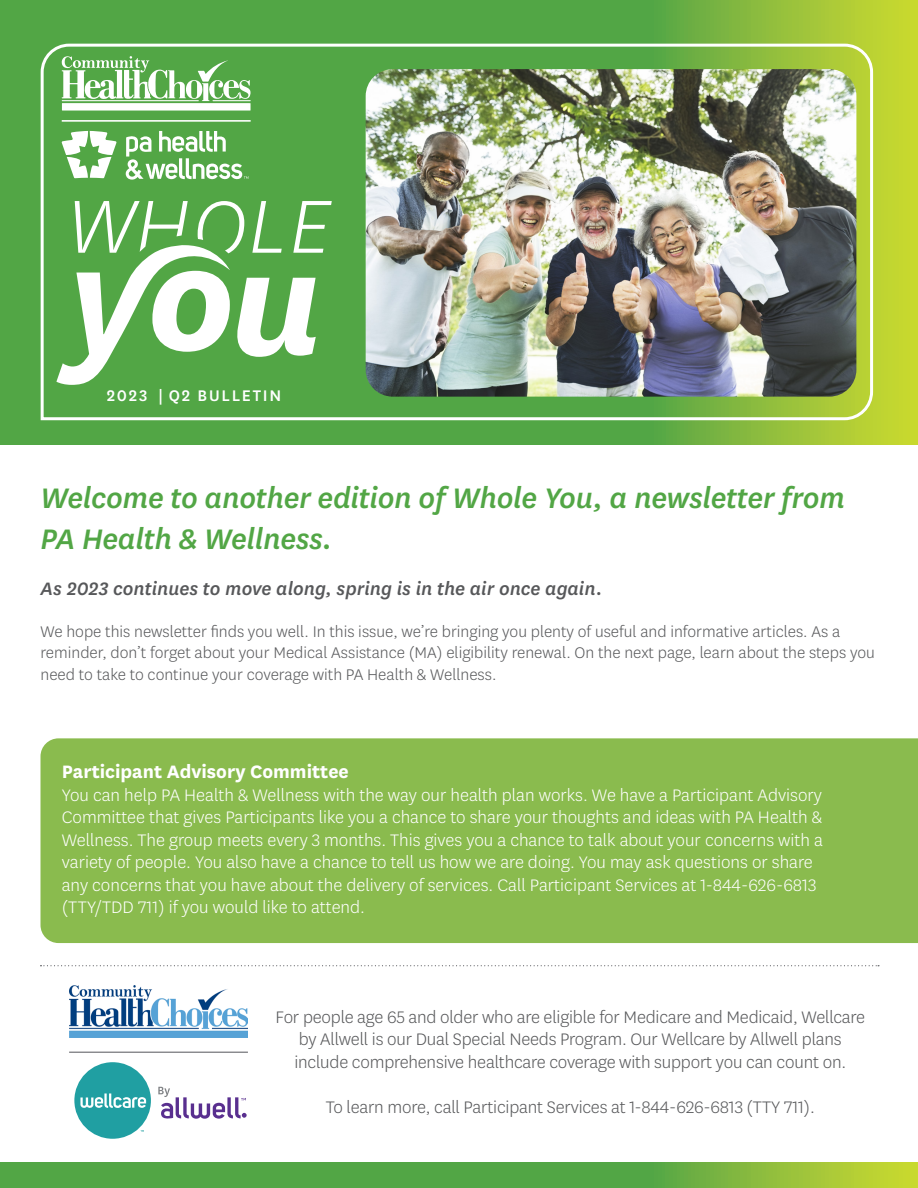
<style>
.page{position:relative;width:918px;height:1188px;background:#fff}
.page>*{position:absolute;margin:0;border:0;box-sizing:border-box;transform-origin:0 0}
.Front_Page_Header{font:italic 500 33px/40.5px "Centene Sans";letter-spacing:-.01em;color:#52a645}
.t1{font:italic 500 21px "Centene Sans";color:#57585a}
.t2{font:700 21px "Centene Sans";color:#fff}
.t3{font:300 19.5px/22.5px "Centene Sans";color:#fff}
.t4{font:300 19.5px/22.5px "Centene Sans";letter-spacing:-.01em;color:#57585a;text-align:center}
.t5{font:300 18px/21.8px "Centene Sans";color:#57585a}
.Article_Header{font:500 18px "Centene Sans";letter-spacing:.1em;color:#fff}
</style>
<div class="page">
<div style="left:40px;top:738px;width:878px;height:205px;background:#8abb4e"></div>
<svg style="left:40px;top:965px;width:839px;height:1px"></svg>
<div style="left:74px;top:1062px;width:77px;height:77px;background:#209fa2;border-radius:50%"></div>
<svg style="left:80px;top:1093px;width:66px;height:15px"></svg>
<svg style="left:158px;top:1087px;width:89px;height:32px"></svg>
<img style="left:69px;top:986px;width:179px;height:51px">
<hr style="left:69px;top:1052px;width:179px;height:1px;background:#54555a">
<svg style="left:0;top:1162px;width:918px;height:26px;background:#65ad42"></svg>
<svg style="left:0;top:0;width:918px;height:445px;background:#72b33f"></svg>
<svg style="left:39px;top:42px;width:836px;height:380px;background:#6cb151"></svg>
<svg style="left:56px;top:201px;width:276px;height:184px;fill:#52a645"></svg>
<img style="left:366px;top:69px;width:490px;height:328px">
<svg style="left:62px;top:56px;width:189px;height:55px"></svg>
<svg style="left:62px;top:131px;width:55px;height:47px"></svg>
<svg style="left:126px;top:131px;width:122px;height:49px"></svg>
<hr style="left:62px;top:120px;width:189px;height:2px;background:#fff">
<p class="Article_Header" style="left:107px;top:383px;width:176px">2023 | Q2 BULLETIN</p>
<p class="Front_Page_Header" style="left:40px;top:477px;width:806px">Welcome to another edition of Whole You, a newsletter from<br>PA Health &amp; Wellness.</p>
<p class="t1" style="left:40px;top:575px;width:563px">As 2023 continues to move along, spring is in the air once again.</p>
<p class="t5" style="left:40px;top:620px;width:836px">We hope this newsletter finds you well. In this issue, we’re bringing you plenty of useful and informative articles. As a reminder, don’t forget about your Medical Assistance (MA) eligibility renewal. On the next page, learn about the steps you need to take to continue your coverage with PA Health &amp; Wellness.</p>
<p class="t2" style="left:62px;top:757px;width:289px">Participant Advisory Committee</p>
<p class="t3" style="left:62px;top:783px;width:763px">You can help PA Health &amp; Wellness with the way our health plan works. We have a Participant Advisory Committee that gives Participants like you a chance to share your thoughts and ideas with PA Health &amp; Wellness. The group meets every 3 months. This gives you a chance to talk about your concerns with a variety of people. You also have a chance to tell us how we are doing. You may ask questions or share any concerns that you have about the delivery of services. Call Participant Services at 1-844-626-6813 (TTY/TDD 711) if you would like to attend.</p>
<p class="t4" style="left:276px;top:1005px;width:591px">For people age 65 and older who are eligible for Medicare and Medicaid, Wellcare by Allwell is our Dual Special Needs Program. Our Wellcare by Allwell plans include comprehensive healthcare coverage with support you can count on.</p>
<p class="t4" style="left:326px;top:1095px;width:491px">To learn more, call Participant Services at 1-844-626-6813 (TTY 711).</p>
</div>
